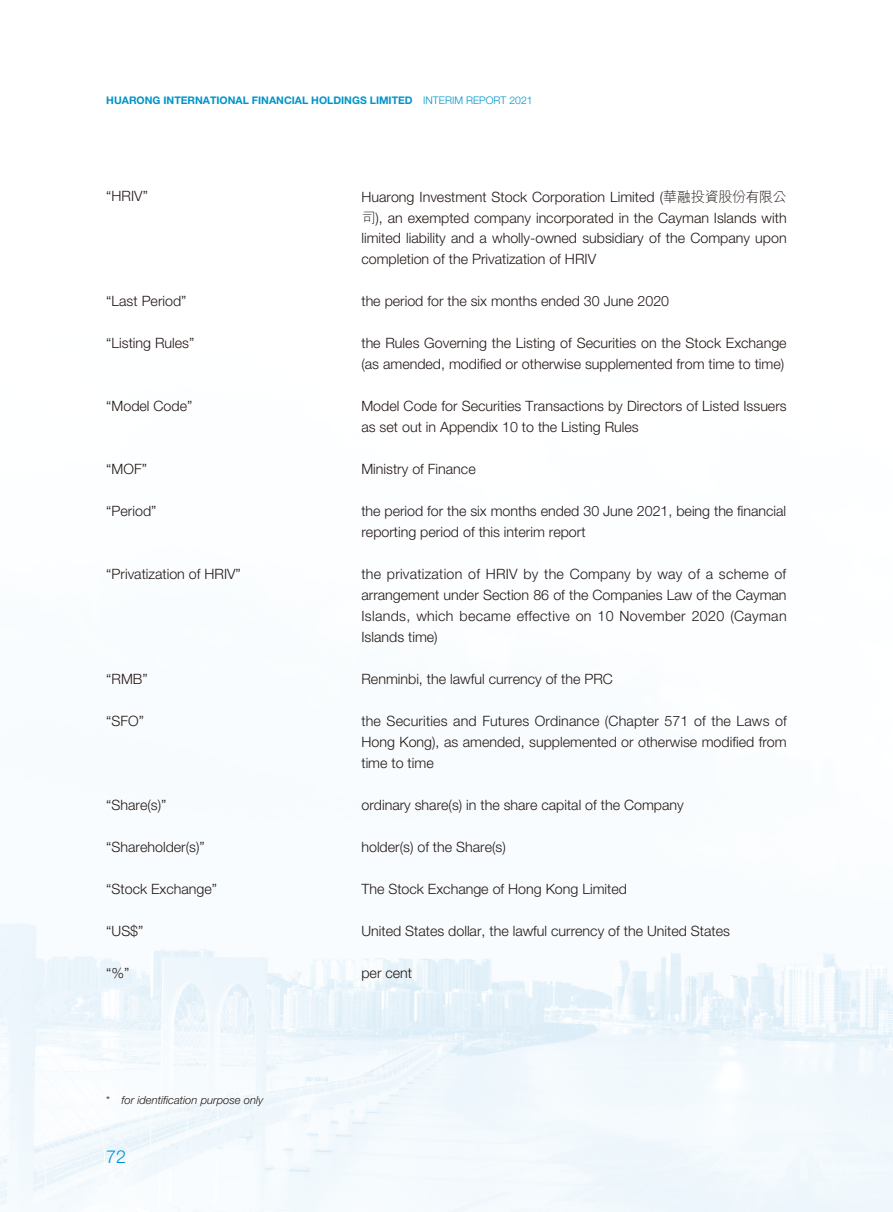
<style>
.page{position:relative;width:893px;height:1212px;background:#fff}
.page>*{position:absolute;margin:0;border:0;box-sizing:border-box;transform-origin:0 0}
.t1{font:300 18px "Helvetica Neue LT Std";color:#0094ca}
.t2{font:300 14.25px/21px "Helvetica Neue LT Std";color:#231916;text-align:justify}
.t3{font:italic 300 11.25px "Helvetica Neue LT Std";color:#231916}
.t4{font:700 10.5px "Helvetica Neue LT Std";color:#0094ca}
.s1{font-weight:300}
.s2{font-family:"M Hei HK"}
.s3{font-style:normal}
</style>
<div class="page">
<img style="left:0;top:923px;width:893px;height:289px">
<p class="t4" style="left:106px;top:94px;width:428px">HUARONG INTERNATIONAL FINANCIAL HOLDINGS LIMITED <span class="s1">INTERIM REPORT 2021</span></p>
<p class="t2" style="left:106px;top:186px;width:43px">“HRIV”</p>
<p class="t2" style="left:361px;top:186px;width:427px">Huarong Investment Stock Corporation Limited (<span class="s2">華融投資股份有限公司</span>), an exempted company incorporated in the Cayman Islands with limited liability and a wholly-owned subsidiary of the Company upon completion of the Privatization of HRIV</p>
<p class="t2" style="left:106px;top:290px;width:82px">“Last Period”</p>
<p class="t2" style="left:361px;top:290px;width:309px">the period for the six months ended 30 June 2020</p>
<p class="t2" style="left:106px;top:332px;width:90px">“Listing Rules”</p>
<p class="t2" style="left:361px;top:332px;width:427px">the Rules Governing the Listing of Securities on the Stock Exchange (as amended, modified or otherwise supplemented from time to time)</p>
<p class="t2" style="left:106px;top:395px;width:88px">“Model Code”</p>
<p class="t2" style="left:361px;top:395px;width:427px">Model Code for Securities Transactions by Directors of Listed Issuers as set out in Appendix 10 to the Listing Rules</p>
<p class="t2" style="left:106px;top:458px;width:42px">“MOF”</p>
<p class="t2" style="left:361px;top:458px;width:116px">Ministry of Finance</p>
<p class="t2" style="left:106px;top:500px;width:52px">“Period”</p>
<p class="t2" style="left:361px;top:500px;width:426px">the period for the six months ended 30 June 2021, being the financial reporting period of this interim report</p>
<p class="t2" style="left:106px;top:563px;width:136px">“Privatization of HRIV”</p>
<p class="t2" style="left:361px;top:563px;width:427px">the privatization of HRIV by the Company by way of a scheme of arrangement under Section 86 of the Companies Law of the Cayman Islands, which became effective on 10 November 2020 (Cayman Islands time)</p>
<p class="t2" style="left:106px;top:668px;width:43px">“RMB”</p>
<p class="t2" style="left:361px;top:668px;width:253px">Renminbi, the lawful currency of the PRC</p>
<p class="t2" style="left:106px;top:710px;width:39px">“SFO”</p>
<p class="t2" style="left:361px;top:710px;width:427px">the Securities and Futures Ordinance (Chapter 571 of the Laws of Hong Kong), as amended, supplemented or otherwise modified from time to time</p>
<p class="t2" style="left:106px;top:794px;width:62px">“Share(s)”</p>
<p class="t2" style="left:361px;top:794px;width:324px">ordinary share(s) in the share capital of the Company</p>
<p class="t2" style="left:106px;top:836px;width:100px">“Shareholder(s)”</p>
<p class="t2" style="left:361px;top:836px;width:146px">holder(s) of the Share(s)</p>
<p class="t2" style="left:106px;top:878px;width:112px">“Stock Exchange”</p>
<p class="t2" style="left:361px;top:878px;width:267px">The Stock Exchange of Hong Kong Limited</p>
<p class="t2" style="left:106px;top:920px;width:39px">“US$”</p>
<p class="t2" style="left:361px;top:920px;width:370px">United States dollar, the lawful currency of the United States</p>
<p class="t2" style="left:106px;top:962px;width:25px">“%”</p>
<p class="t2" style="left:361px;top:962px;width:52px">per cent</p>
<p class="t3" style="left:106px;top:1093px;width:159px"><span class="s3">*</span> for identification purpose only</p>
<p class="t1" style="left:106px;top:1146px;width:22px">72</p>
</div>
